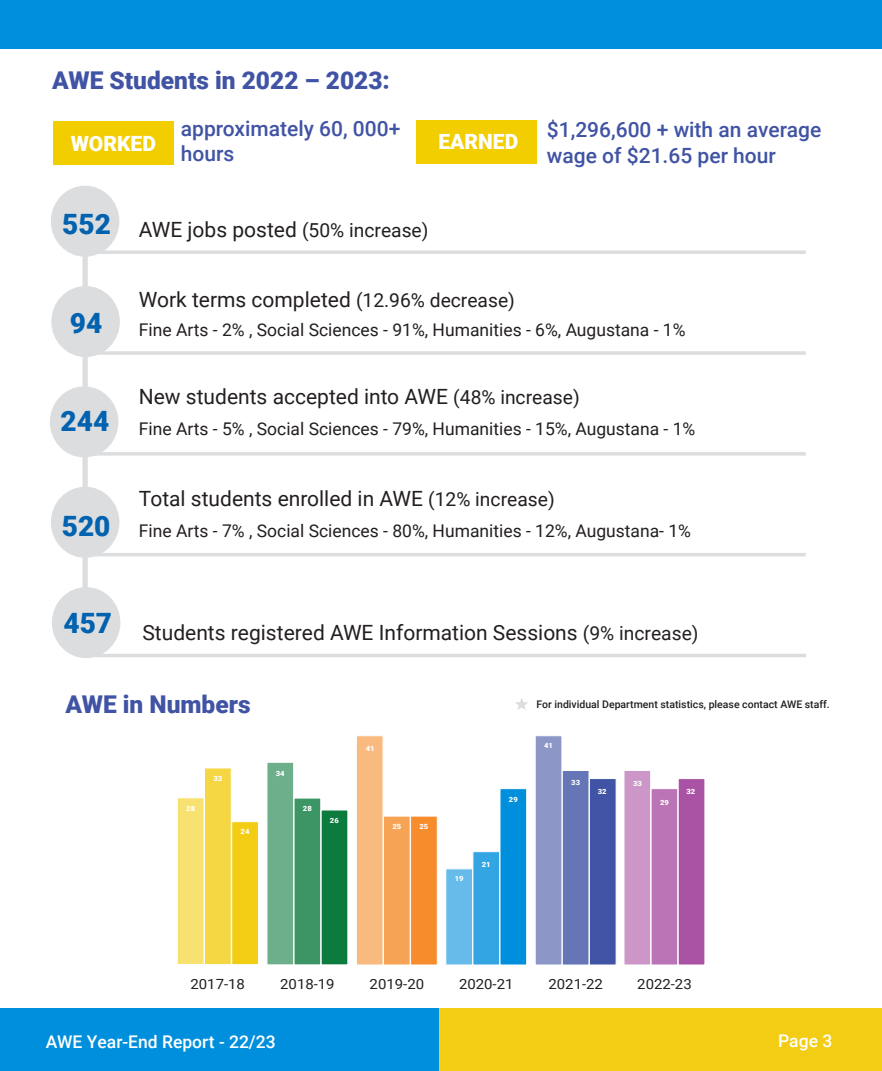
<style>
.page{position:relative;width:882px;height:1071px;background:#fff}
.page>*{position:absolute;margin:0;border:0;box-sizing:border-box;transform-origin:0 0}
.t1{font:900 28px "Roboto";color:#0162b0}
.t2{font:900 24.5px "Roboto";color:#4053a4}
.t3{font:21px "Roboto";color:#231f20}
.t4{font:500 21px/25.2px "Roboto";color:#4053a4}
.t5{font:900 21px "Roboto";color:#fff}
.t6{font:17.5px "Roboto";color:#231f20}
.t7{font:500 17.5px "Roboto";color:#fff}
.t8{font:14px "Roboto";color:#231f20;scale:1.07 1}
.t9{font:500 10.5px "Roboto";color:#231f20}
.t10{font:900 7.17px "Roboto";color:#fff;scale:1.07 1}
.s1{font-size:19.25px}
</style>
<div class="page">
<svg style="left:100px;top:250px;width:706px;height:4px;background:#dfe0e1"></svg>
<hr style="left:91px;top:351px;width:715px;height:4px;background:#e2e3e4">
<hr style="left:87px;top:452px;width:719px;height:4px;background:#dcdddf">
<hr style="left:88px;top:553px;width:718px;height:3px;background:#dcdddf">
<hr style="left:88px;top:654px;width:718px;height:3px;background:#dcdddf">
<div style="left:83px;top:230px;width:5px;height:400px;background:#dcdddf"></div>
<div style="left:51px;top:186px;width:68px;height:71px;background:#dcddde;border-radius:50%"></div>
<div style="left:51px;top:487px;width:68px;height:71px;background:#dcdddf;border-radius:50%"></div>
<div style="left:51px;top:286px;width:69px;height:71px;background:#dcdddf;border-radius:50%"></div>
<div style="left:50px;top:386px;width:68px;height:71px;background:#dcdddf;border-radius:50%"></div>
<div style="left:52px;top:587px;width:68px;height:71px;background:#dcdddf;border-radius:50%"></div>
<div style="left:53px;top:121px;width:120px;height:44px;background:#f2cd00"></div>
<div style="left:416px;top:120px;width:121px;height:44px;background:#f2cd00"></div>
<svg style="left:515px;top:698px;width:13px;height:12px"></svg>
<div style="left:0;top:0;width:882px;height:49px;background:#008fdc"></div>
<div style="left:0;top:1008px;width:882px;height:63px;background:#008fdc"></div>
<div style="left:439px;top:1008px;width:443px;height:63px;background:#f2cd13"></div>
<div style="left:356px;top:736px;width:27px;height:229px;background:#f9ba80;border:1px solid #fff"></div>
<div style="left:383px;top:816px;width:27px;height:149px;background:#f7a356;border:1px solid #fff"></div>
<div style="left:410px;top:816px;width:27px;height:149px;background:#f68c2c;border:1px solid #fff"></div>
<div style="left:267px;top:762px;width:27px;height:203px;background:#6daf8b;border:1px solid #fff"></div>
<div style="left:294px;top:798px;width:27px;height:167px;background:#3c9564;border:1px solid #fff"></div>
<div style="left:321px;top:810px;width:27px;height:155px;background:#0c7b3e"></div>
<div style="left:177px;top:798px;width:27px;height:167px;background:#f7e171;border:1px solid #fff"></div>
<div style="left:204px;top:768px;width:27px;height:197px;background:#f4d742;border:1px solid #fff"></div>
<div style="left:232px;top:822px;width:27px;height:143px;background:#f2cd13;border:1px solid #fff"></div>
<div style="left:446px;top:869px;width:27px;height:96px;background:#66bbea;border:1px solid #fff"></div>
<div style="left:473px;top:852px;width:27px;height:113px;background:#33a5e3;border:1px solid #fff"></div>
<div style="left:500px;top:789px;width:27px;height:176px;background:#008fdc;border:1px solid #fff"></div>
<div style="left:535px;top:736px;width:27px;height:229px;background:#8c97c8;border:1px solid #fff"></div>
<div style="left:562px;top:770px;width:27px;height:195px;background:#6675b6;border:1px solid #fff"></div>
<div style="left:589px;top:778px;width:27px;height:187px;background:#4053a4;border:1px solid #fff"></div>
<div style="left:624px;top:770px;width:27px;height:195px;background:#cc97c8;border:1px solid #fff"></div>
<div style="left:651px;top:788px;width:27px;height:177px;background:#bb75b6;border:1px solid #fff"></div>
<div style="left:678px;top:778px;width:27px;height:187px;background:#aa53a4;border:1px solid #fff"></div>
<p class="t2" style="left:52px;top:63px;width:339px">AWE Students in 2022 – 2023:</p>
<p class="t4" style="left:181px;top:115px;width:221px">approximately 60, 000+ hours</p>
<p class="t4" style="left:547px;top:117px;width:276px">$1,296,600 + with an average wage of $21.65 per hour</p>
<p class="t5" style="left:71px;top:129px;width:87px">WORKED</p>
<p class="t5" style="left:438px;top:127px;width:81px">EARNED</p>
<p class="t1" style="left:62px;top:205px;width:50px">552</p>
<p class="t1" style="left:70px;top:303px;width:34px">94</p>
<p class="t1" style="left:61px;top:401px;width:50px">244</p>
<p class="t1" style="left:62px;top:506px;width:50px">520</p>
<p class="t3" style="left:139px;top:215px;width:291px">AWE jobs posted <span class="s1">(50% increase)</span></p>
<p class="t3" style="left:139px;top:285px;width:378px">Work terms completed <span class="s1">(12.96% decrease)</span></p>
<p class="t6" style="left:139px;top:318px;width:548px">Fine Arts - 2% , Social Sciences - 91%, Humanities - 6%, Augustana - 1%</p>
<p class="t3" style="left:139px;top:382px;width:442px">New students accepted into AWE <span class="s1">(48% increase)</span></p>
<p class="t6" style="left:139px;top:416px;width:558px">Fine Arts - 5% , Social Sciences - 79%, Humanities - 15%, Augustana - 1%</p>
<p class="t3" style="left:139px;top:484px;width:417px">Total students enrolled in AWE <span class="s1">(12% increase)</span></p>
<p class="t6" style="left:139px;top:519px;width:554px">Fine Arts - 7% , Social Sciences - 80%, Humanities - 12%, Augustana- 1%</p>
<p class="t1" style="left:64px;top:603px;width:50px">457</p>
<p class="t3" style="left:142px;top:618px;width:558px">Students registered AWE Information Sessions <span class="s1">(9% increase)</span></p>
<p class="t2" style="left:66px;top:688px;width:187px">AWE in Numbers</p>
<p class="t9" style="left:537px;top:697px;width:295px">For individual Department statistics, please contact AWE staff.</p>
<p class="t10" style="left:366px;top:743px;width:10px">41</p>
<p class="t10" style="left:544px;top:740px;width:10px">41</p>
<p class="t10" style="left:213px;top:774px;width:10px">33</p>
<p class="t10" style="left:276px;top:768px;width:10px">34</p>
<p class="t10" style="left:571px;top:777px;width:10px">33</p>
<p class="t10" style="left:633px;top:778px;width:10px">33</p>
<p class="t10" style="left:598px;top:786px;width:10px">32</p>
<p class="t10" style="left:687px;top:786px;width:10px">32</p>
<p class="t10" style="left:186px;top:803px;width:10px">28</p>
<p class="t10" style="left:303px;top:804px;width:10px">28</p>
<p class="t10" style="left:509px;top:795px;width:10px">29</p>
<p class="t10" style="left:660px;top:797px;width:10px">29</p>
<p class="t10" style="left:241px;top:827px;width:10px">24</p>
<p class="t10" style="left:330px;top:815px;width:10px">26</p>
<p class="t10" style="left:392px;top:822px;width:10px">25</p>
<p class="t10" style="left:420px;top:822px;width:10px">25</p>
<p class="t10" style="left:482px;top:859px;width:10px">21</p>
<p class="t10" style="left:455px;top:874px;width:10px">19</p>
<p class="t8" style="left:191px;top:975px;width:52px">2017-18</p>
<p class="t8" style="left:280px;top:975px;width:52px">2018-19</p>
<p class="t8" style="left:370px;top:975px;width:52px">2019-20</p>
<p class="t8" style="left:459px;top:974px;width:52px">2020-21</p>
<p class="t8" style="left:548px;top:974px;width:52px">2021-22</p>
<p class="t8" style="left:637px;top:974px;width:52px">2022-23</p>
<p class="t7" style="left:46px;top:1030px;width:231px">AWE Year-End Report - 22/23</p>
<p class="t7" style="left:778px;top:1028px;width:56px">Page 3</p>
</div>
